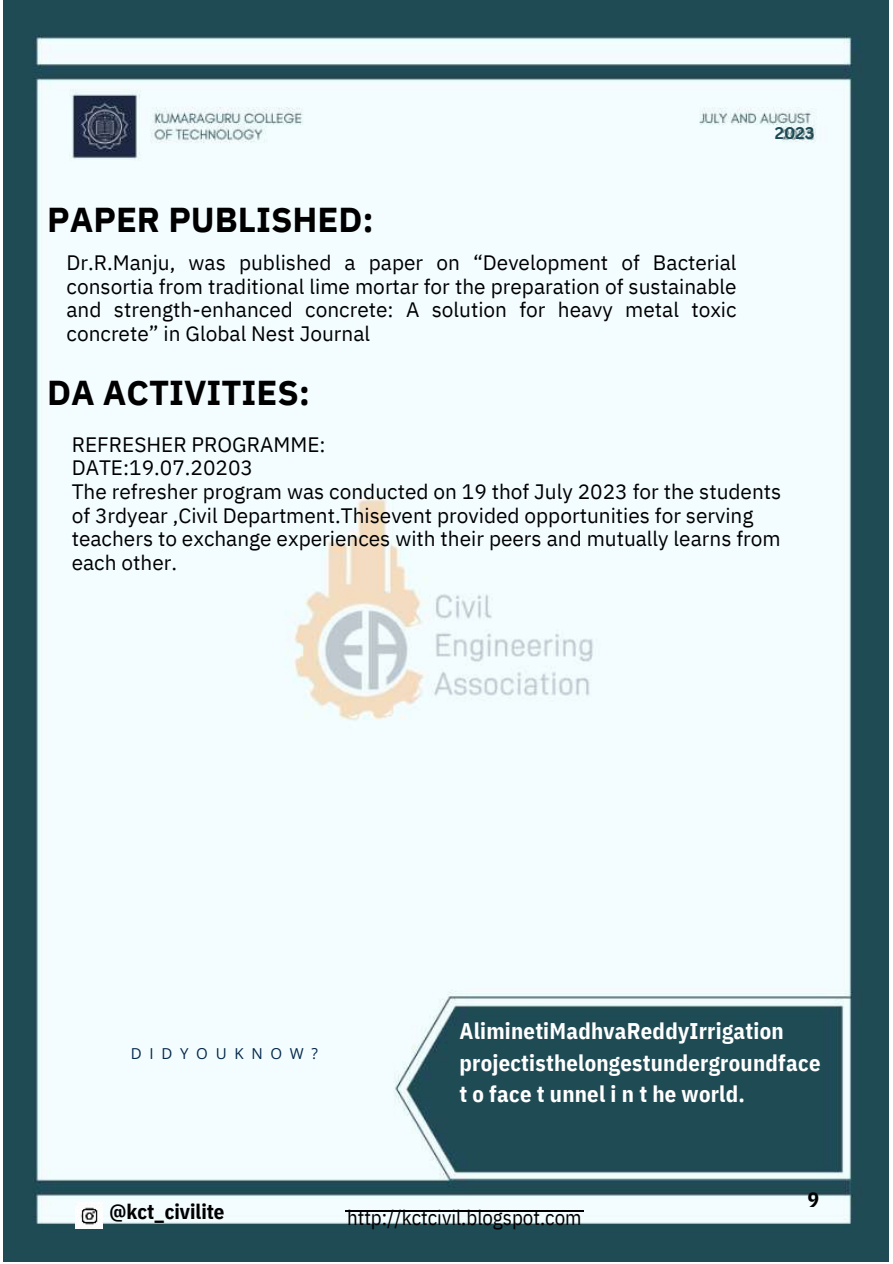
<style>
.page{position:relative;width:893px;height:1264px;background:#fff}
.page>*{position:absolute;margin:0;border:0;box-sizing:border-box;transform-origin:0 0}
.t1{font:700 34.5px "IBM Plex Sans";color:#000}
.t2{font:700 22.65px/31.5px "IBM Plex Sans Cond";letter-spacing:.01em;color:#fff}
.t3{font:20.85px/23.5px "IBM Plex Sans";color:#000;text-align:justify}
.t4{font:20.85px "IBM Plex Sans Cond";color:#000}
.t5{font:700 20.85px "IBM Plex Sans Cond";color:#000}
.t6{font:700 16.5px "Canva Sans";color:#1f4a53}
.t7{font:15.15px "Open Sans";letter-spacing:.51em;color:#04294a}
</style>
<div class="page">
<img style="left:4px;top:0;width:884px;height:1261px">
<img style="left:76px;top:1202px;width:27px;height:26px">
<hr style="left:345px;top:1209px;width:238px;height:2px;background:#000">
<p class="t1" style="left:47px;top:197px;width:328px">PAPER PUBLISHED:</p>
<p class="t3" style="left:66px;top:250px;width:671px">Dr.R.Manju, was published a paper on “Development of Bacterial consortia from traditional lime mortar for the preparation of sustainable and strength-enhanced concrete: A solution for heavy metal toxic concrete” in Global Nest Journal</p>
<p class="t1" style="left:47px;top:370px;width:264px">DA ACTIVITIES:</p>
<p class="t6" style="left:774px;top:121px;width:41px">2023</p>
<p class="t3" style="left:72px;top:432px;width:255px">REFRESHER PROGRAMME:</p>
<p class="t3" style="left:72px;top:455px;width:183px">DATE:19.07.20203</p>
<p class="t3" style="left:72px;top:479px;width:711px;text-align:left">The refresher program was conducted on 19 thof July 2023 for the students of 3rdyear ,Civil Department.Thisevent provided opportunities for serving teachers to exchange experiences with their peers and mutually learns from each other.</p>
<p class="t7" style="left:131px;top:1042px;width:189px">DIDYOUKNOW?</p>
<p class="t2" style="left:459px;top:1014px;width:362px">AliminetiMadhvaReddyIrrigation projectisthelongestundergroundface t o face t unnel i n t he world.</p>
<p class="t5" style="left:109px;top:1197px;width:116px">@kct_civilite</p>
<p class="t4" style="left:347px;top:1203px;width:236px">http://kctcivil.blogspot.com</p>
<p class="t5" style="left:807px;top:1185px;width:13px">9</p>
</div>
